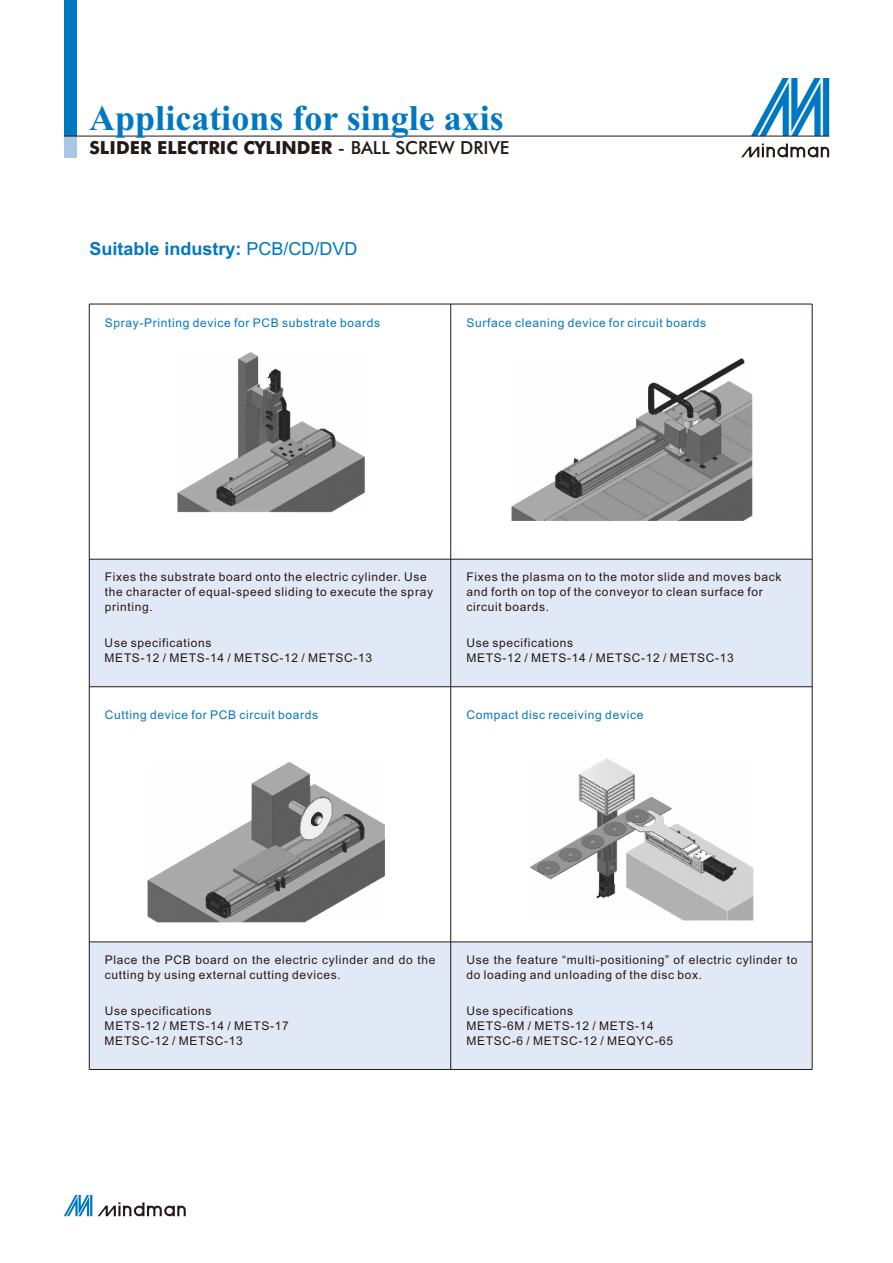
<style>
.page{position:relative;width:893px;height:1263px;background:#fff}
.page>*{position:absolute;margin:0;border:0;box-sizing:border-box;transform-origin:0 0}
.t1{font:700 36px "Times New Roman";color:#0077c2}
.t2{font:700 18px "Futura BT";color:#231916}
.t3{font:700 18px "Arial";color:#0077c2}
.t4{font:12px/14.7px "Arial";letter-spacing:.055em;color:#231916}
.t5{font:12px "Arial";letter-spacing:.055em;color:#0077c2}
.s1{font-weight:500}
.s2{font-weight:400}
</style>
<div class="page">
<svg style="left:751px;top:78px;width:78px;height:58px"></svg>
<div style="left:64px;top:0;width:13px;height:136px;background:#0077c2"></div>
<div style="left:64px;top:136px;width:13px;height:21px;background:#aac6e7"></div>
<hr style="left:64px;top:136px;width:765px;height:1px;background:#231916">
<svg style="left:741px;top:144px;width:88px;height:13px"></svg>
<svg style="left:64px;top:1195px;width:28px;height:21px"></svg>
<svg style="left:98px;top:1202px;width:88px;height:14px"></svg>
<img style="left:511px;top:358px;width:241px;height:163px">
<img style="left:148px;top:763px;width:236px;height:159px">
<img style="left:530px;top:758px;width:224px;height:162px">
<img style="left:178px;top:352px;width:187px;height:161px">
<div style="left:89px;top:942px;width:723px;height:127px;background:#e2e9f6"></div>
<div style="left:89px;top:559px;width:723px;height:128px;background:#e2e9f6"></div>
<hr style="left:89px;top:304px;width:723px;height:1px;background:#231916">
<hr style="left:89px;top:559px;width:723px;height:1px;background:#231916">
<hr style="left:89px;top:686px;width:723px;height:1px;background:#231916">
<hr style="left:450px;top:304px;width:1px;height:765px;background:#231916">
<hr style="left:89px;top:304px;width:1px;height:765px;background:#231916">
<hr style="left:812px;top:304px;width:1px;height:765px;background:#231916">
<hr style="left:89px;top:941px;width:723px;height:1px;background:#231916">
<hr style="left:89px;top:1069px;width:723px;height:1px;background:#231916">
<h1 class="t1" style="left:89px;top:105px;width:416px">Applications for single axis</h1>
<h2 class="t2" style="left:90px;top:141px;width:421px">SLIDER ELECTRIC CYLINDER <span class="s1">- BALL SCREW DRIVE</span></h2>
<h2 class="t3" style="left:89px;top:242px;width:270px">Suitable industry: <span class="s2">PCB/CD/DVD</span></h2>
<p class="t5" style="left:105px;top:319px;width:277px">Spray-Printing device for PCB substrate boards</p>
<p class="t5" style="left:466px;top:319px;width:241px">Surface cleaning device for circuit boards</p>
<p class="t4" style="left:105px;top:571px;width:330px">Fixes the substrate board onto the electric cylinder. Use the character of equal-speed sliding to execute the spray printing.</p>
<p class="t4" style="left:105px;top:637px;width:269px">Use specifications<br>METS-12 / METS-14 / METSC-12 / METSC-13</p>
<p class="t4" style="left:466px;top:571px;width:316px">Fixes the plasma on to the motor slide and moves back and forth on top of the conveyor to clean surface for circuit boards.</p>
<p class="t4" style="left:466px;top:637px;width:269px">Use specifications<br>METS-12 / METS-14 / METSC-12 / METSC-13</p>
<p class="t5" style="left:105px;top:710px;width:215px">Cutting device for PCB circuit boards</p>
<p class="t5" style="left:466px;top:710px;width:178px">Compact disc receiving device</p>
<p class="t4" style="left:105px;top:954px;width:332px">Place the PCB board on the electric cylinder and do the cutting by using external cutting devices.</p>
<p class="t4" style="left:105px;top:1005px;width:186px">Use specifications<br>METS-12 / METS-14 / METS-17<br>METSC-12 / METSC-13</p>
<p class="t4" style="left:466px;top:954px;width:332px">Use the feature “multi-positioning” of electric cylinder to do loading and unloading of the disc box.</p>
<p class="t4" style="left:466px;top:1005px;width:208px">Use specifications<br>METS-6M / METS-12 / METS-14<br>METSC-6 / METSC-12 / MEQYC-65</p>
</div>
